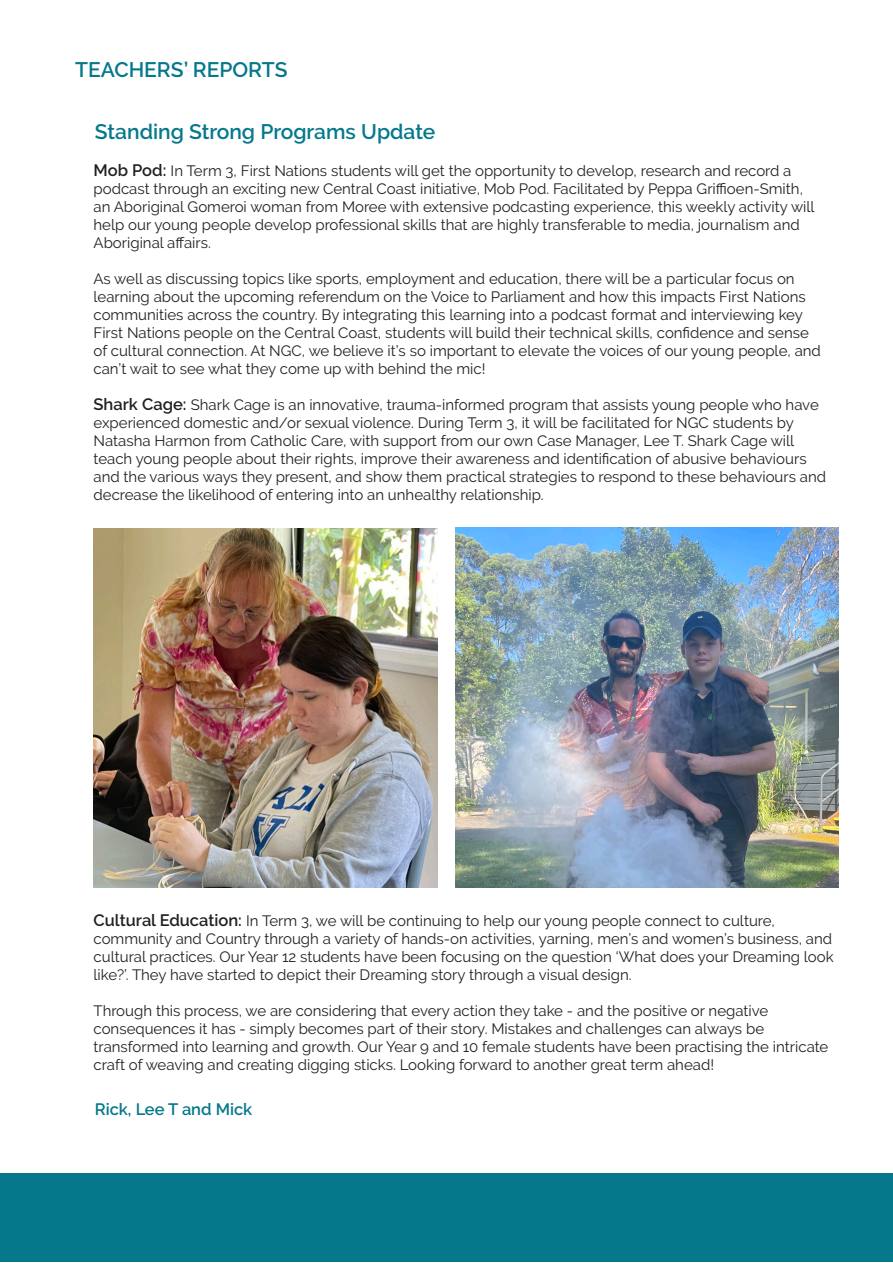
<style>
.page{position:relative;width:893px;height:1263px;background:#fff}
.page>*{position:absolute;margin:0;border:0;box-sizing:border-box;transform-origin:0 0}
.t1{font:600 21px "Raleway";color:#05788c}
.t2{font:600 16.5px "Raleway";color:#05788c}
.t3{font:15px/18px "Raleway";color:#231f20}
.s1{font-weight:600;font-size:16.5px}
</style>
<div class="page">
<div style="left:0;top:1174px;width:892px;height:88px;background:#05788c"></div>
<div style="left:868px;top:1174px;width:25px;height:88px;background:#05788c"></div>
<img style="left:94px;top:529px;width:343px;height:358px">
<img style="left:455px;top:527px;width:384px;height:360px">
<p class="t1" style="left:75px;top:57px;width:214px">TEACHERS’ REPORTS</p>
<p class="t1" style="left:95px;top:119px;width:342px">Standing Strong Programs Update</p>
<p class="t3" style="left:94px;top:162px;width:723px"><span class="s1">Mob Pod:</span> In Term 3, First Nations students will get the opportunity to develop, research and record a podcast through an exciting new Central Coast initiative, Mob Pod. Facilitated by Peppa Griffioen-Smith, an Aboriginal Gomeroi woman from Moree with extensive podcasting experience, this weekly activity will help our young people develop professional skills that are highly transferable to media, journalism and Aboriginal affairs.</p>
<p class="t3" style="left:94px;top:270px;width:729px">As well as discussing topics like sports, employment and education, there will be a particular focus on learning about the upcoming referendum on the Voice to Parliament and how this impacts First Nations communities across the country. By integrating this learning into a podcast format and interviewing key First Nations people on the Central Coast, students will build their technical skills, confidence and sense of cultural connection. At NGC, we believe it’s so important to elevate the voices of our young people, and can’t wait to see what they come up with behind the mic!</p>
<p class="t3" style="left:94px;top:396px;width:734px"><span class="s1">Shark Cage:</span> Shark Cage is an innovative, trauma-informed program that assists young people who have experienced domestic and/or sexual violence. During Term 3, it will be facilitated for NGC students by Natasha Harmon from Catholic Care, with support from our own Case Manager, Lee T. Shark Cage will teach young people about their rights, improve their awareness and identification of abusive behaviours and the various ways they present, and show them practical strategies to respond to these behaviours and decrease the likelihood of entering into an unhealthy relationship.</p>
<p class="t3" style="left:94px;top:911px;width:742px"><span class="s1">Cultural Education:</span> In Term 3, we will be continuing to help our young people connect to culture, community and Country through a variety of hands-on activities, yarning, men’s and women’s business, and cultural practices. Our Year 12 students have been focusing on the question ‘What does your Dreaming look like?’. They have started to depict their Dreaming story through a visual design.</p>
<p class="t3" style="left:94px;top:1001px;width:736px">Through this process, we are considering that every action they take - and the positive or negative consequences it has - simply becomes part of their story. Mistakes and challenges can always be transformed into learning and growth. Our Year 9 and 10 female students have been practising the intricate craft of weaving and creating digging sticks. Looking forward to another great term ahead!</p>
<p class="t2" style="left:95px;top:1100px;width:159px">Rick, Lee T and Mick</p>
</div>
